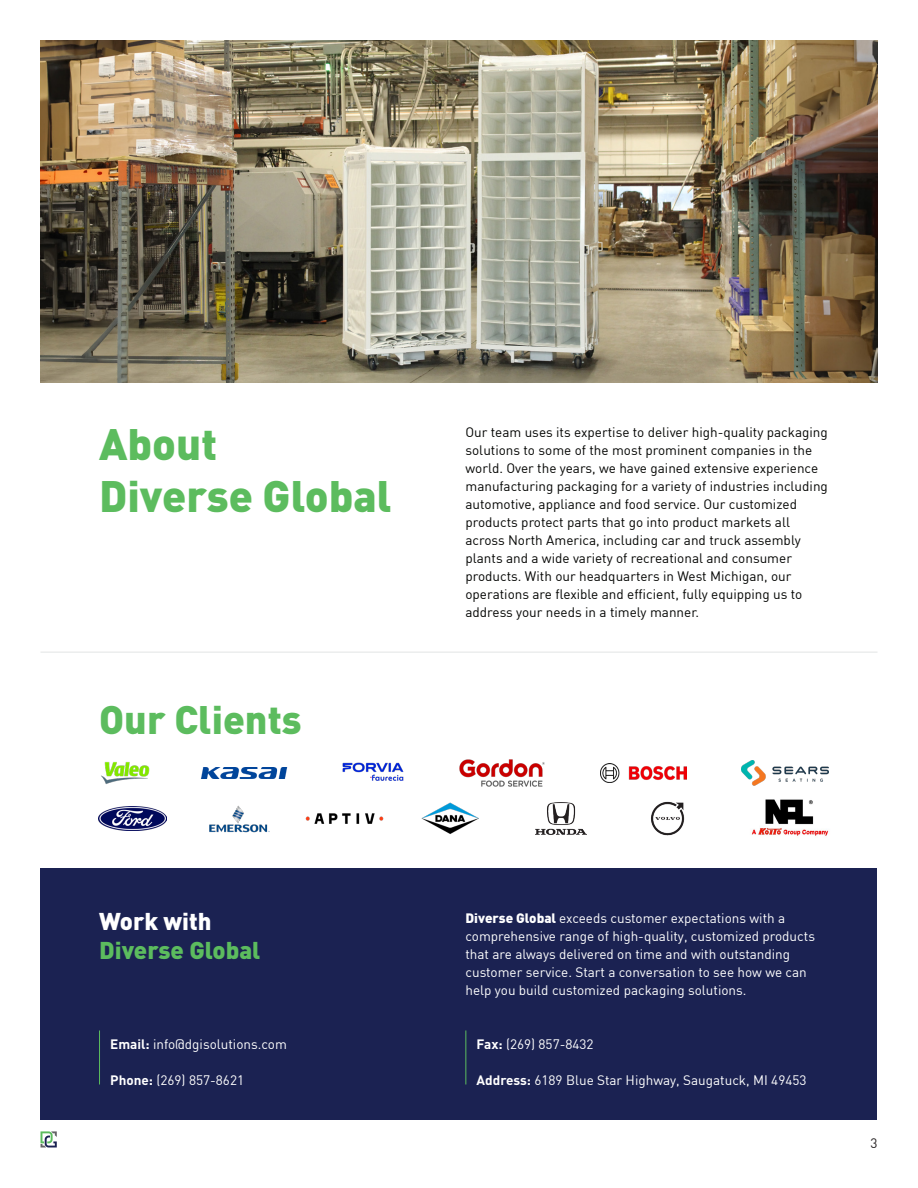
<style>
.page{position:relative;width:918px;height:1188px;background:#fff}
.page>*{position:absolute;margin:0;border:0;box-sizing:border-box;transform-origin:0 0}
.t1{font:900 43.5px "DIN";color:#5cbc5e}
.t2{font:900 39.3px "DIN";color:#5cbc5e}
.t3{font:900 24px "DIN";color:#5cbc5e}
.t4{font:900 24px "DIN";color:#fff}
.t5{font:13.5px/18px "DIN";color:#040503}
.t6{font:13.5px/18px "DIN";color:#fff}
.t7{font:13.5px "DIN";color:#231f20}
.s1{font-weight:700}
.s2{font-weight:900}
</style>
<div class="page">
<svg style="left:40px;top:1131px;width:17px;height:17px"></svg>
<img style="left:40px;top:40px;width:838px;height:342px">
<div style="left:40px;top:868px;width:838px;height:252px;background:#1b2252"></div>
<hr style="left:40px;top:652px;width:838px;height:1px;background:#e2e4e4">
<hr style="left:99px;top:1030px;width:1px;height:54px;background:#5cbc5e">
<hr style="left:465px;top:1030px;width:1px;height:54px;background:#5cbc5e">
<img style="left:101px;top:762px;width:49px;height:22px">
<img style="left:201px;top:768px;width:86px;height:10px">
<img style="left:342px;top:762px;width:62px;height:19px">
<img style="left:459px;top:759px;width:86px;height:28px">
<img style="left:600px;top:763px;width:87px;height:20px">
<img style="left:742px;top:761px;width:86px;height:24px">
<img style="left:98px;top:806px;width:69px;height:25px">
<img style="left:209px;top:805px;width:61px;height:27px">
<img style="left:305px;top:813px;width:79px;height:11px">
<img style="left:422px;top:803px;width:56px;height:31px">
<img style="left:535px;top:802px;width:52px;height:33px">
<img style="left:651px;top:801px;width:34px;height:35px">
<img style="left:751px;top:799px;width:78px;height:37px">
<p class="t1" style="left:99px;top:415px;width:120px">About</p>
<p class="t1" style="left:99px;top:467px;width:294px">Diverse Global</p>
<p class="t2" style="left:99px;top:694px;width:204px">Our Clients</p>
<p class="t4" style="left:99px;top:905px;width:114px">Work with</p>
<p class="t3" style="left:99px;top:934px;width:163px">Diverse Global</p>
<p class="t6" style="left:110px;top:1034px;width:178px"><span class="s1">Email:</span> info@dgisolutions.com</p>
<p class="t6" style="left:110px;top:1070px;width:135px"><span class="s1">Phone:</span> (269) 857-8621</p>
<p class="t5" style="left:465px;top:422px;width:364px">Our team uses its expertise to deliver high-quality packaging solutions to some of the most prominent companies in the world. Over the years, we have gained extensive experience manufacturing packaging for a variety of industries including automotive, appliance and food service. Our customized products protect parts that go into product markets all across North America, including car and truck assembly plants and a wide variety of recreational and consumer products. With our headquarters in West Michigan, our operations are flexible and efficient, fully equipping us to address your needs in a timely manner.</p>
<p class="t6" style="left:465px;top:908px;width:351px"><span class="s2">Diverse Global</span> exceeds customer expectations with a comprehensive range of high-quality, customized products that are always delivered on time and with outstanding customer service. Start a conversation to see how we can help you build customized packaging solutions.</p>
<p class="t6" style="left:477px;top:1034px;width:119px"><span class="s1">Fax:</span> (269) 857-8432</p>
<p class="t6" style="left:477px;top:1070px;width:331px"><span class="s1">Address:</span> 6189 Blue Star Highway, Saugatuck, MI 49453</p>
<p class="t7" style="left:870px;top:1134px;width:9px">3</p>
</div>
